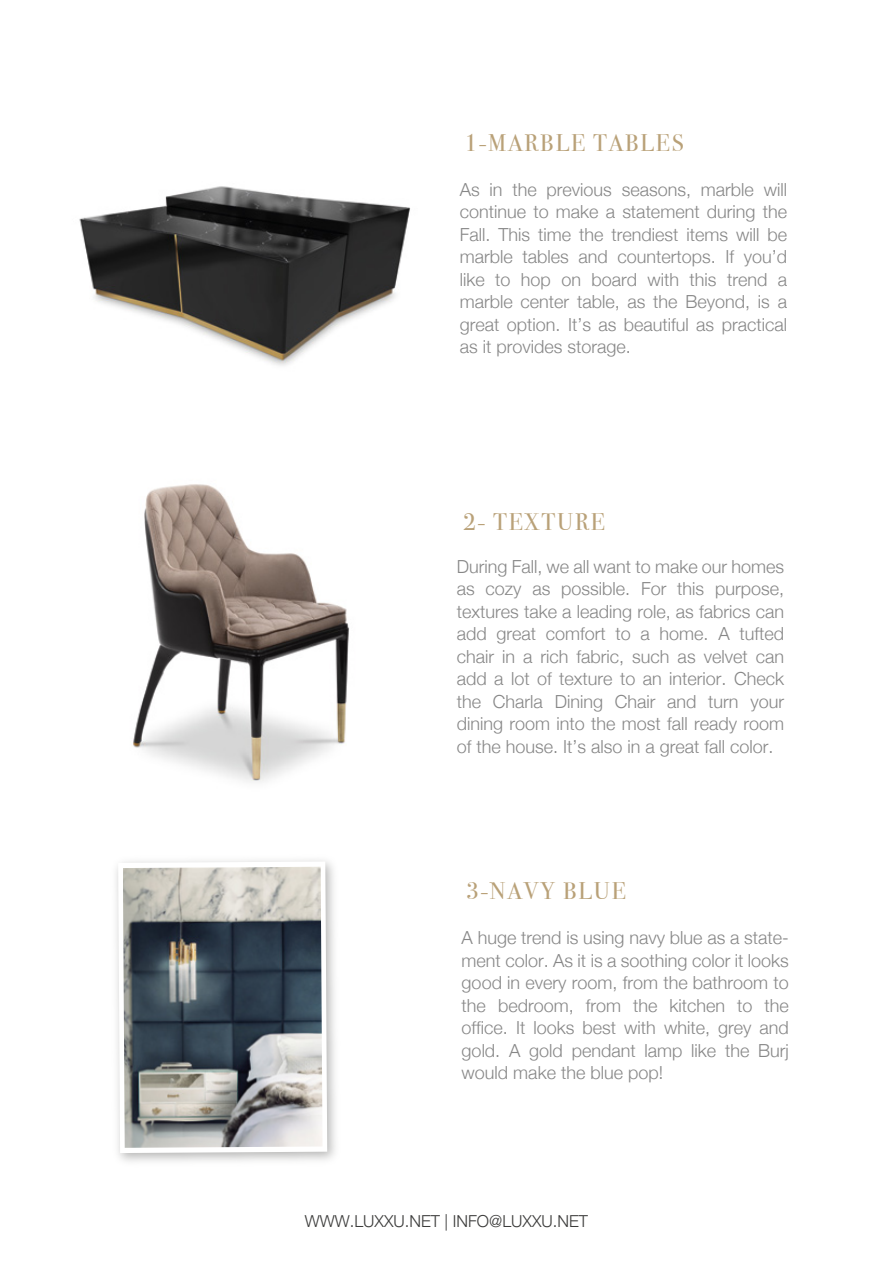
<style>
.page{position:relative;width:893px;height:1263px;background:#fff}
.page>*{position:absolute;margin:0;border:0;box-sizing:border-box;transform-origin:0 0}
.t1{font:24px "Bodoni Svty Two ITCTT";letter-spacing:.075em;color:#b9a178}
.t2{font:300 18px/22.5px "Helvetica Neue";color:#878787;text-align:justify}
.t3{font:300 16.5px "Helvetica Neue";color:#3c3c3b}
</style>
<div class="page">
<img style="left:133px;top:484px;width:216px;height:298px">
<img style="left:79px;top:186px;width:331px;height:180px">
<svg style="left:118px;top:861px;width:209px;height:292px"></svg>
<img style="left:123px;top:867px;width:199px;height:281px">
<h1 class="t1" style="left:465px;top:123px;width:221px">1-MARBLE TABLES</h1>
<p class="t2" style="left:460px;top:177px;width:329px">As in the previous seasons, marble will continue to make a statement during the Fall. This time the trendiest items will be marble tables and countertops. If you’d like to hop on board with this trend a marble center table, as the Beyond, is a great option. It’s as beautiful as practical as it provides storage.</p>
<h1 class="t1" style="left:463px;top:502px;width:143px">2- TEXTURE</h1>
<p class="t2" style="left:457px;top:553px;width:329px">During Fall, we all want to make our homes as cozy as possible. For this purpose, textures take a leading role, as fabrics can add great comfort to a home. A tufted chair in a rich fabric, such as velvet can add a lot of texture to an interior. Check the Charla Dining Chair and turn your dining room into the most fall ready room of the house. It’s also in a great fall color.</p>
<h1 class="t1" style="left:466px;top:872px;width:161px">3-NAVY BLUE</h1>
<p class="t2" style="left:462px;top:925px;width:329px">A huge trend is using navy blue as a state&shy;ment color. As it is a soothing color it looks good in every room, from the bathroom to the bedroom, from the kitchen to the office. It looks best with white, grey and gold. A gold pendant lamp like the Burj would make the blue pop!</p>
<p class="t3" style="left:305px;top:1208px;width:285px">WWW.LUXXU.NET | INFO@LUXXU.NET</p>
</div>
